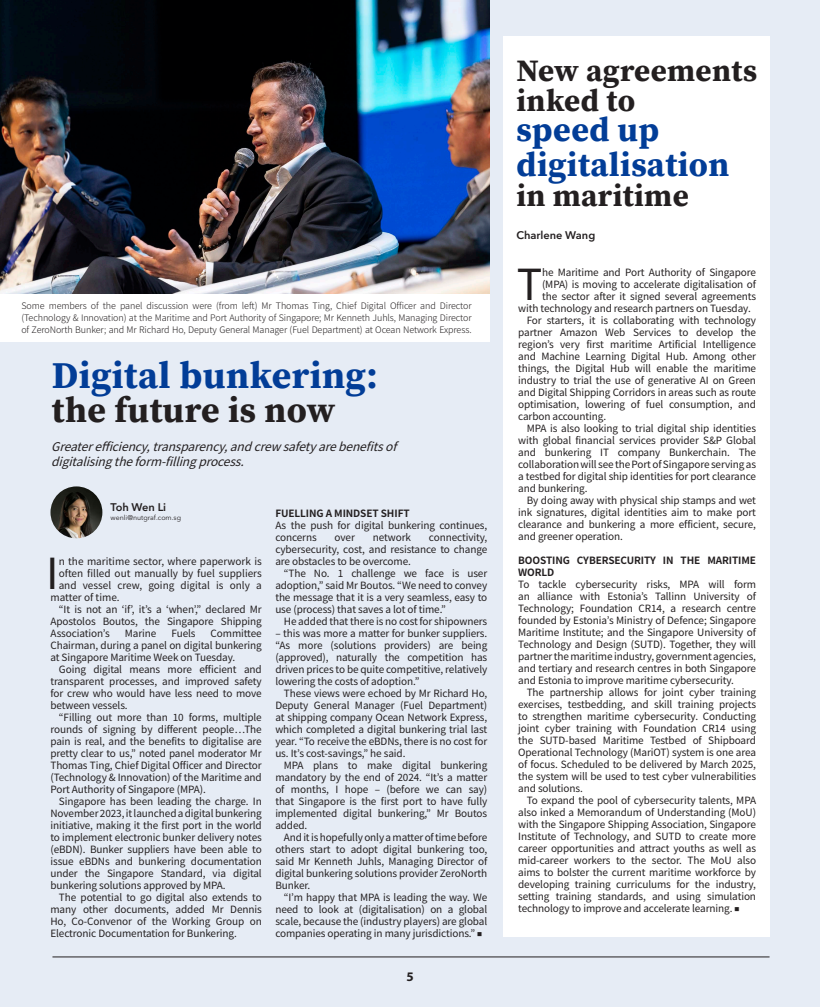
<style>
.page{position:relative;width:820px;height:1007px;background:#fff}
.page>*{position:absolute;margin:0;border:0;box-sizing:border-box;transform-origin:0 0}
.t1{font:42.7px "Noto Sans JP";color:#231f20}
.t2{font:37.7px "Source Serif Variable";letter-spacing:.03em;color:#023d97}
.t3{font:35.8px "Source Serif Variable";letter-spacing:.03em;color:#231f20}
.t4{font:34px/35px "Source Serif Variable";letter-spacing:.03em;color:#023d97}
.t5{font:31px/30px "Source Serif Variable";letter-spacing:.03em;color:#231f20}
.t6{font:700 13.1px "Myriad Pro";color:#231f20}
.t7{font:italic 12px/15px "Noto Sans JP";color:#231f20}
.t8{font:600 11px "Avenir Next LT Pro";color:#231f20}
.t9{font:10px/12px "Noto Sans JP";letter-spacing:-.01em;color:#231f20;text-align:justify}
.t10{font:700 10px/12px "Noto Sans JP";letter-spacing:-.01em;color:#231f20}
.t11{font:300 9px/12px "Noto Sans JP";letter-spacing:-.01em;color:#231f20;text-align:justify}
.t12{font:7px "Avenir Next LT Pro";color:#231f20}
.s1{font-weight:100;font-size:5px}
</style>
<div class="page">
<div style="left:0;top:0;width:819px;height:1007px;background:#e6ecf5"></div>
<hr style="left:52px;top:956px;width:717px;height:1px;background:#231f20">
<div style="left:503px;top:36px;width:266px;height:900px;background:#fff"></div>
<img style="left:0;top:0;width:489px;height:294px">
<div style="left:0;top:294px;width:489px;height:47px;background:#fff"></div>
<img style="left:50px;top:486px;width:52px;height:52px;border-radius:26px">
<p class="t11" style="left:21px;top:300px;width:451px">Some members of the panel discussion were (from left) Mr Thomas Ting, Chief Digital Officer and Director (Technology &amp; Innovation) at the Maritime and Port Authority of Singapore; Mr Kenneth Juhls, Managing Director of ZeroNorth Bunker; and Mr Richard Ho, Deputy General Manager (Fuel Department) at Ocean Network Express.</p>
<p class="t2" style="left:52px;top:350px;width:327px">Digital bunkering:</p>
<p class="t3" style="left:52px;top:386px;width:284px">the future is now</p>
<p class="t7" style="left:51px;top:440px;width:355px">Greaterefficiency,transparency,andcrewsafetyarebenefitsof digitalisingtheform-fillingprocess.</p>
<p class="t8" style="left:111px;top:501px;width:57px">Toh Wen Li</p>
<p class="t12" style="left:111px;top:513px;width:72px">wenli@nutgraf.com.sg</p>
<p class="t1" style="left:46px;top:549px;width:14px">I</p>
<p class="t9" style="left:59px;top:555px;width:204px">n the maritime sector, where paperwork is</p>
<p class="t9" style="left:59px;top:567px;width:204px">often filled out manually by fuel suppliers</p>
<p class="t9" style="left:59px;top:579px;width:204px">and vessel crew, going digital is only a</p>
<p class="t9" style="left:50px;top:591px;width:71px">matter of time.</p>
<p class="t9" style="left:50px;top:603px;width:213px;text-indent:9px">“It is not an ‘if’, it’s a ‘when’,” declared Mr Apostolos Boutos, the Singapore Shipping Association’s</p>
<p class="t9" style="left:125px;top:627px;width:33px">Marine</p>
<p class="t9" style="left:171px;top:627px;width:26px">Fuels</p>
<p class="t9" style="left:50px;top:627px;width:213px;text-indent:160px">Committee Chairman, during a panel on digital bunkering at Singapore Maritime Week on Tuesday.</p>
<p class="t9" style="left:50px;top:663px;width:213px;text-indent:9px">Going digital means more efficient and transparent processes, and improved safety for crew who would have less need to move between vessels.</p>
<p class="t9" style="left:50px;top:711px;width:213px;text-indent:9px">“Filling out more than 10 forms, multiple rounds of signing by different people…The pain is real, and the benefits to digitalise are pretty clear to us,” noted panel moderator Mr Thomas Ting, Chief Digital Officer and Director (Technology &amp; Innovation) of the Maritime and Port Authority of Singapore (MPA).</p>
<p class="t9" style="left:50px;top:795px;width:213px;text-indent:9px">Singapore has been leading the charge. In November 2023, it launched a digital bunkering initiative, making it the first port in the world to implement electronic bunker delivery notes (eBDN). Bunker suppliers have been able to issue eBDNs and bunkering documentation under the Singapore Standard, via digital bunkering solutions approved by MPA.</p>
<p class="t9" style="left:50px;top:891px;width:213px;text-indent:9px">The potential to go digital also extends to many other documents, added Mr Dennis Ho, Co-Convenor of the Working Group on Electronic Documentation for Bunkering.</p>
<p class="t10" style="left:275px;top:507px;width:136px">FUELLING A MINDSET SHIFT</p>
<p class="t9" style="left:275px;top:519px;width:213px">As the push for digital bunkering continues, concerns</p>
<p class="t9" style="left:334px;top:531px;width:22px">over</p>
<p class="t9" style="left:373px;top:531px;width:40px">network</p>
<p class="t9" style="left:275px;top:531px;width:213px;text-indent:153px">connectivity, cybersecurity, cost, and resistance to change are obstacles to be overcome.</p>
<p class="t9" style="left:275px;top:567px;width:213px;text-indent:9px">“The No. 1 challenge we face is user adoption,” said Mr Boutos. “We need to convey the message that it is a very seamless, easy to use (process) that saves a lot of time.”</p>
<p class="t9" style="left:284px;top:615px;width:205px">He added that there is no cost for shipowners</p>
<p class="t9" style="left:275px;top:627px;width:213px">– this was more a matter for bunker suppliers. “As more (solutions providers) are being (approved), naturally the competition has driven prices to be quite competitive, relatively lowering the costs of adoption.”</p>
<p class="t9" style="left:275px;top:687px;width:213px;text-indent:9px">These views were echoed by Mr Richard Ho, Deputy General Manager (Fuel Department) at shipping company Ocean Network Express, which completed a digital bunkering trial last year. “To receive the eBDNs, there is no cost for us. It’s cost-savings,” he said.</p>
<p class="t9" style="left:275px;top:759px;width:213px;text-indent:9px">MPA plans to make digital bunkering mandatory by the end of 2024. “It’s a matter of months, I hope – (before we can say) that Singapore is the first port to have fully implemented digital bunkering,” Mr Boutos added.</p>
<p class="t9" style="left:275px;top:831px;width:213px;text-indent:9px">And it is hopefully only a matter of time before others start to adopt digital bunkering too, said Mr Kenneth Juhls, Managing Director of digital bunkering solutions provider ZeroNorth Bunker.</p>
<p class="t9" style="left:275px;top:891px;width:213px;text-indent:9px">“I’m happy that MPA is leading the way. We need to look at (digitalisation) on a global scale, because the (industry players) are global companies operating in many jurisdictions.” <span class="s1">■</span></p>
<h3 class="t6" style="left:406px;top:968px;width:9px">5</h3>
<p class="t5" style="left:516px;top:55px;width:241px">New agreements inked to</p>
<p class="t4" style="left:516px;top:112px;width:214px">speed up digitalisation</p>
<p class="t5" style="left:516px;top:180px;width:173px">in maritime</p>
<p class="t8" style="left:516px;top:229px;width:80px">Charlene Wang</p>
<p class="t1" style="left:516px;top:260px;width:27px">T</p>
<p class="t9" style="left:542px;top:266px;width:215px">he Maritime and Port Authority of Singapore</p>
<p class="t9" style="left:542px;top:278px;width:215px">(MPA) is moving to accelerate digitalisation of</p>
<p class="t9" style="left:542px;top:290px;width:215px">the sector after it signed several agreements</p>
<p class="t9" style="left:518px;top:302px;width:234px">with technology and research partners on Tuesday.</p>
<p class="t9" style="left:518px;top:314px;width:239px;text-indent:9px">For starters, it is collaborating with technology partner Amazon Web Services to develop the region’s very first maritime Artificial Intelligence and Machine Learning Digital Hub. Among other things, the Digital Hub will enable the maritime industry to trial the use of generative AI on Green and Digital Shipping Corridors in areas such as route optimisation, lowering of fuel consumption, and carbon accounting.</p>
<p class="t9" style="left:518px;top:422px;width:239px;text-indent:9px">MPA is also looking to trial digital ship identities with global financial services provider S&amp;P Global and bunkering IT company Bunkerchain. The collaboration will see the Port of Singapore serving as a testbed for digital ship identities for port clearance and bunkering.</p>
<p class="t9" style="left:518px;top:494px;width:239px;text-indent:9px">By doing away with physical ship stamps and wet ink signatures, digital identities aim to make port clearance and bunkering a more efficient, secure, and greener operation.</p>
<p class="t10" style="left:518px;top:554px;width:239px">BOOSTING CYBERSECURITY IN THE MARITIME<br>WORLD</p>
<p class="t9" style="left:518px;top:578px;width:239px">To tackle cybersecurity risks, MPA will form an alliance with Estonia’s Tallinn University of Technology; Foundation CR14, a research centre founded by Estonia’s Ministry of Defence; Singapore Maritime Institute; and the Singapore University of Technology and Design (SUTD). Together, they will partner the maritime industry, government agencies, and tertiary and research centres in both Singapore and Estonia to improve maritime cybersecurity.</p>
<p class="t9" style="left:518px;top:686px;width:239px;text-indent:9px">The partnership allows for joint cyber training exercises, testbedding, and skill training projects to strengthen maritime cybersecurity. Conducting joint cyber training with Foundation CR14 using the SUTD-based Maritime Testbed of Shipboard Operational Technology (MariOT) system is one area of focus. Scheduled to be delivered by March 2025, the system will be used to test cyber vulnerabilities and solutions.</p>
<p class="t9" style="left:518px;top:794px;width:239px;text-indent:9px">To expand the pool of cybersecurity talents, MPA also inked a Memorandum of Understanding (MoU) with the Singapore Shipping Association, Singapore Institute of Technology, and SUTD to create more career opportunities and attract youths as well as mid-career workers to the sector. The MoU also aims to bolster the current maritime workforce by developing training curriculums for the industry, setting training standards, and using simulation technology to improve and accelerate learning. <span class="s1">■</span></p>
</div>
